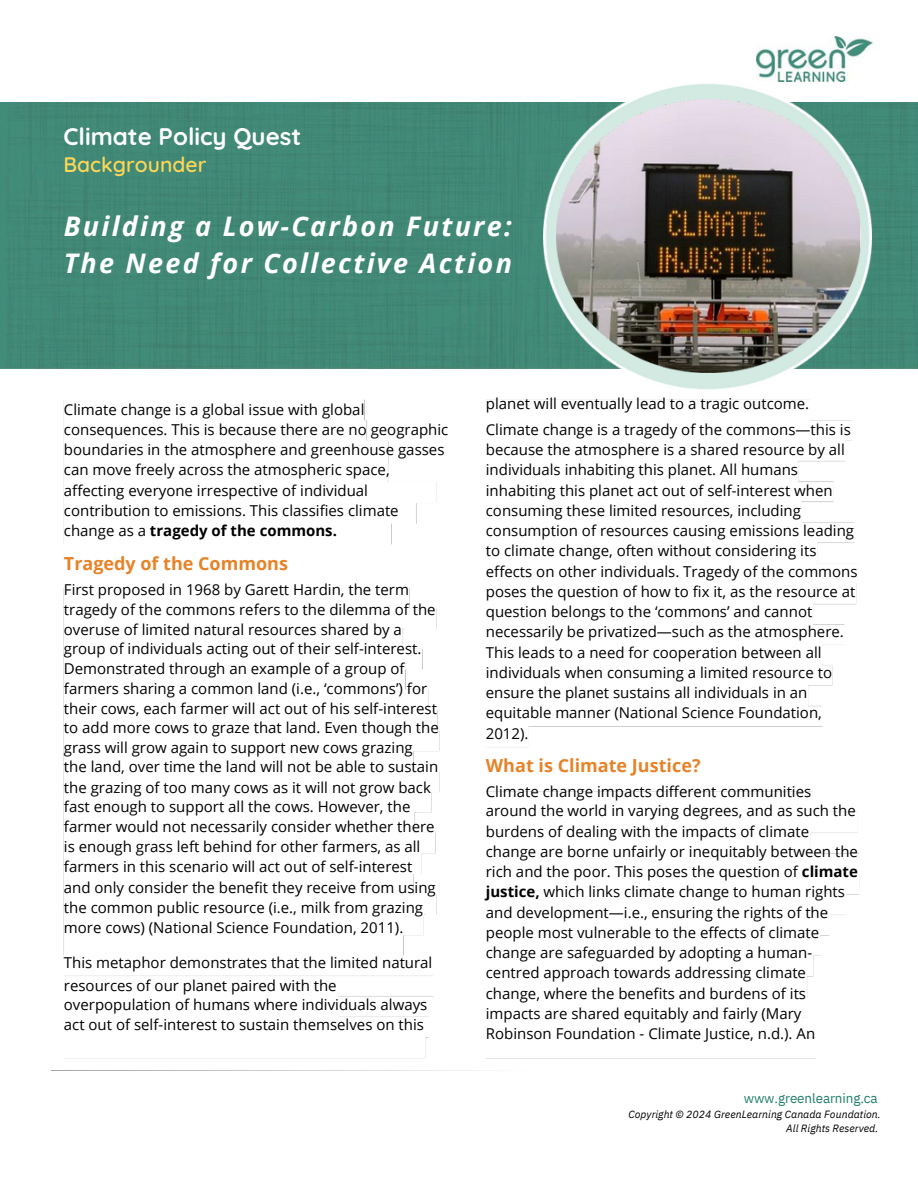
<style>
.page{position:relative;width:918px;height:1188px;background:#fff}
.page>*{position:absolute;margin:0;border:0;box-sizing:border-box;transform-origin:0 0}
.t1{font:italic 700 27px/37.2px "Open Sans";letter-spacing:.085em;color:#fff}
.t2{font:700 24px "Quicksand";color:#fff}
.t3{font:600 21px "Quicksand";color:#fcd757}
.t4{font:700 18px "Open Sans";color:#e68328}
.t5{font:15px/20.2px "Open Sans";color:#000}
.t6{font:13.5px "IBM Plex Sans";letter-spacing:-.01em;color:#217e6b}
.t7{font:italic 10.5px/13.5px "IBM Plex Sans";letter-spacing:.005em;color:#000;text-align:right}
.s1{font-weight:700}
</style>
<div class="page">
<svg style="left:51px;top:1070px;width:430px;height:1px"></svg>
<div style="left:0;top:102px;width:918px;height:267px;background:#418876"></div>
<img style="left:63px;top:587px;width:377px;height:369px">
<img style="left:63px;top:399px;width:374px;height:146px">
<img style="left:485px;top:791px;width:375px;height:268px">
<img style="left:486px;top:399px;width:372px;height:349px">
<img style="left:756px;top:36px;width:116px;height:45px">
<img style="left:543px;top:81px;width:329px;height:309px">
<img style="left:557px;top:99px;width:304px;height:273px">
<p class="t2" style="left:64px;top:121px;width:239px">Climate Policy Quest</p>
<p class="t3" style="left:64px;top:151px;width:144px">Backgrounder</p>
<h4 class="t1" style="left:64px;top:207px;width:450px">Building a Low-Carbon Future:<br>The Need for Collective Action</h4>
<p class="t5" style="left:64px;top:399px;width:386px">Climate change is a global issue with global consequences. This is because there are no geographic boundaries in the atmosphere and greenhouse gasses can move freely across the atmospheric space, affecting everyone irrespective of individual contribution to emissions. This classifies climate change as a <span class="s1">tragedy of the commons.</span></p>
<p class="t4" style="left:64px;top:551px;width:226px">Tragedy of the Commons</p>
<p class="t5" style="left:64px;top:579px;width:376px;line-height:19.8px">First proposed in 1968 by Garett Hardin, the term tragedy of the commons refers to the dilemma of the overuse of limited natural resources shared by a group of individuals acting out of their self-interest.<br>Demonstrated through an example of a group of farmers sharing a common land (i.e., ‘commons’) for their cows, each farmer will act out of his self-interest to add more cows to graze that land. Even though the grass will grow again to support new cows grazing the land, over time the land will not be able to sustain the grazing of too many cows as it will not grow back fast enough to support all the cows. However, the farmer would not necessarily consider whether there is enough grass left behind for other farmers, as all farmers in this scenario will act out of self-interest and only consider the benefit they receive from using</p>
<h2 class="t5" style="left:64px;top:897px;width:361px">the common public resource (i.e., milk from grazing more cows) (National Science Foundation, 2011).</h2>
<h2 class="t5" style="left:64px;top:951px;width:370px;line-height:22.5px">This metaphor demonstrates that the limited natural resources of our planet paired with the</h2>
<h2 class="t5" style="left:64px;top:994px;width:365px">overpopulation of humans where individuals always act out of self-interest to sustain themselves on this</h2>
<h3 class="t5" style="left:486px;top:393px;width:325px">planet will eventually lead to a tragic outcome.</h3>
<h1 class="t5" style="left:486px;top:419px;width:373px">Climate change is a tragedy of the commons—this is because the atmosphere is a shared resource by all individuals inhabiting this planet. All humans inhabiting this planet act out of self-interest when consuming these limited resources, including consumption of resources causing emissions leading to climate change, often without considering its effects on other individuals. Tragedy of the commons poses the question of how to fix it, as the resource at question belongs to the ‘commons’ and cannot necessarily be privatized—such as the atmosphere.<br>This leads to a need for cooperation between all individuals when consuming a limited resource to ensure the planet sustains all individuals in an equitable manner (National Science Foundation, 2012).</h1>
<h1 class="t4" style="left:486px;top:753px;width:216px">What is Climate Justice?</h1>
<h1 class="t5" style="left:486px;top:781px;width:374px">Climate change impacts different communities around the world in varying degrees, and as such the burdens of dealing with the impacts of climate change are borne unfairly or inequitably between the rich and the poor. This poses the question of <span class="s1">climate justice,</span> which links climate change to human rights and development—i.e., ensuring the rights of the people most vulnerable to the effects of climate change are safeguarded by adopting a human&shy;centred approach towards addressing climate</h1>
<p class="t5" style="left:486px;top:983px;width:331px">change, where the benefits and burdens of its impacts are shared equitably and fairly (Mary<br>Robinson Foundation - Climate Justice, n.d.). An</p>
<p class="t6" style="left:744px;top:1089px;width:136px">www.greenlearning.ca</p>
<p class="t7" style="left:628px;top:1108px;width:254px">Copyright © 2024 GreenLearning Canada Foundation.<br>All Rights Reserved.</p>
</div>
